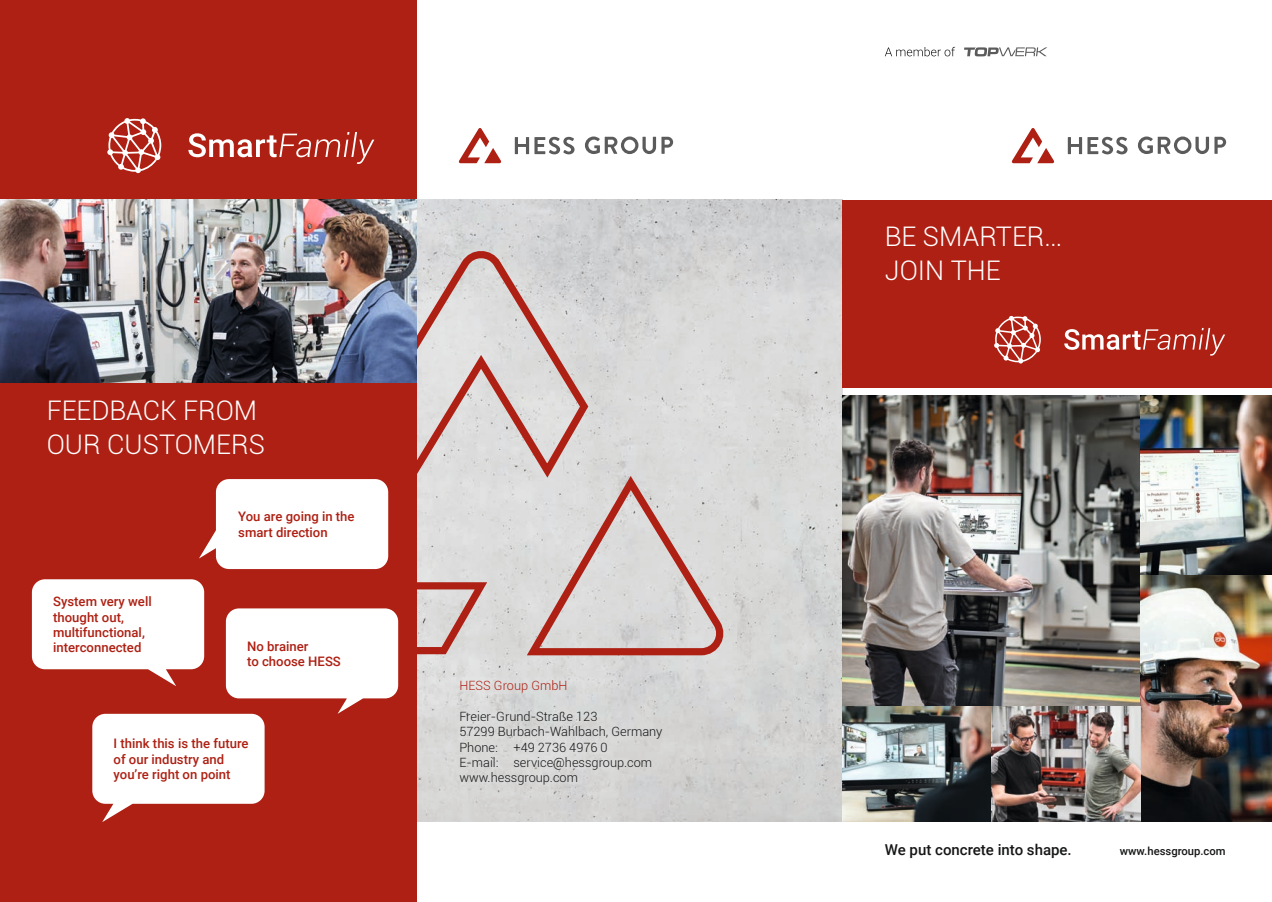
<style>
.page{position:relative;width:1272px;height:902px;background:#fff}
.page>*{position:absolute;margin:0;border:0;box-sizing:border-box;transform-origin:0 0}
.t1{font:300 27px/34px "Roboto";color:#fff}
.t2{font:500 15px "Roboto";color:#151616}
.t3{font:500 13.05px/15.3px "Roboto";color:#ae2013}
.t4{font:300 12.75px/15.3px "Roboto";color:#151616}
.t5{font:300 12.75px "Roboto";color:#ae2013}
.t6{font:500 11.25px "Roboto";color:#151616}
</style>
<div class="page">
<img style="left:417px;top:200px;width:425px;height:621px">
<svg style="left:520px;top:473px;width:204px;height:186px"></svg>
<svg style="left:417px;top:242px;width:175px;height:415px"></svg>
<svg style="left:585px;top:136px;width:88px;height:18px"></svg>
<svg style="left:515px;top:137px;width:59px;height:17px"></svg>
<svg style="left:459px;top:128px;width:42px;height:35px"></svg>
<div style="left:0;top:0;width:417px;height:901px;background:#ae2013"></div>
<svg style="left:1137px;top:136px;width:71px;height:18px"></svg>
<svg style="left:1214px;top:137px;width:12px;height:17px"></svg>
<svg style="left:1067px;top:137px;width:60px;height:17px"></svg>
<svg style="left:1011px;top:128px;width:43px;height:35px"></svg>
<svg style="left:885px;top:47px;width:70px;height:9px"></svg>
<svg style="left:964px;top:47px;width:83px;height:9px"></svg>
<img style="left:0;top:200px;width:417px;height:183px">
<svg style="left:107px;top:118px;width:54px;height:55px"></svg>
<svg style="left:188px;top:132px;width:186px;height:32px"></svg>
<div style="left:842px;top:200px;width:429px;height:187px;background:#ae2013"></div>
<img style="left:842px;top:395px;width:298px;height:311px">
<img style="left:1140px;top:574px;width:131px;height:247px">
<img style="left:842px;top:706px;width:149px;height:115px">
<img style="left:991px;top:706px;width:149px;height:115px">
<img style="left:1140px;top:395px;width:131px;height:179px">
<svg style="left:994px;top:316px;width:46px;height:47px"></svg>
<svg style="left:1064px;top:328px;width:161px;height:27px"></svg>
<svg style="left:199px;top:479px;width:189px;height:90px"></svg>
<svg style="left:32px;top:579px;width:366px;height:243px"></svg>
<h1 class="t1" style="left:47px;top:393px;width:220px">FEEDBACK FROM<br>OUR CUSTOMERS</h1>
<p class="t3" style="left:53px;top:593px;width:100px">System very well thought out, multifunctional, interconnected</p>
<p class="t3" style="left:238px;top:508px;width:118px">You are going in the smart direction</p>
<p class="t3" style="left:247px;top:637px;width:95px">No brainer<br>to choose HESS</p>
<p class="t3" style="left:114px;top:735px;width:136px">I think this is the future of our industry and you’re right on point</p>
<p class="t5" style="left:459px;top:677px;width:110px">HESS Group GmbH</p>
<p class="t4" style="left:459px;top:708px;width:204px">Freier-Grund-Straße 123<br>57299 Burbach-Wahlbach, Germany<br>Phone: +49 2736 4976 0<br>E-mail: service@hessgroup.com www.hessgroup.com</p>
<h1 class="t1" style="left:884px;top:218px;width:178px">BE SMARTER…<br>JOIN THE</h1>
<p class="t2" style="left:884px;top:839px;width:188px">We put concrete into shape.</p>
<p class="t6" style="left:1119px;top:842px;width:107px">www.hessgroup.com</p>
</div>
